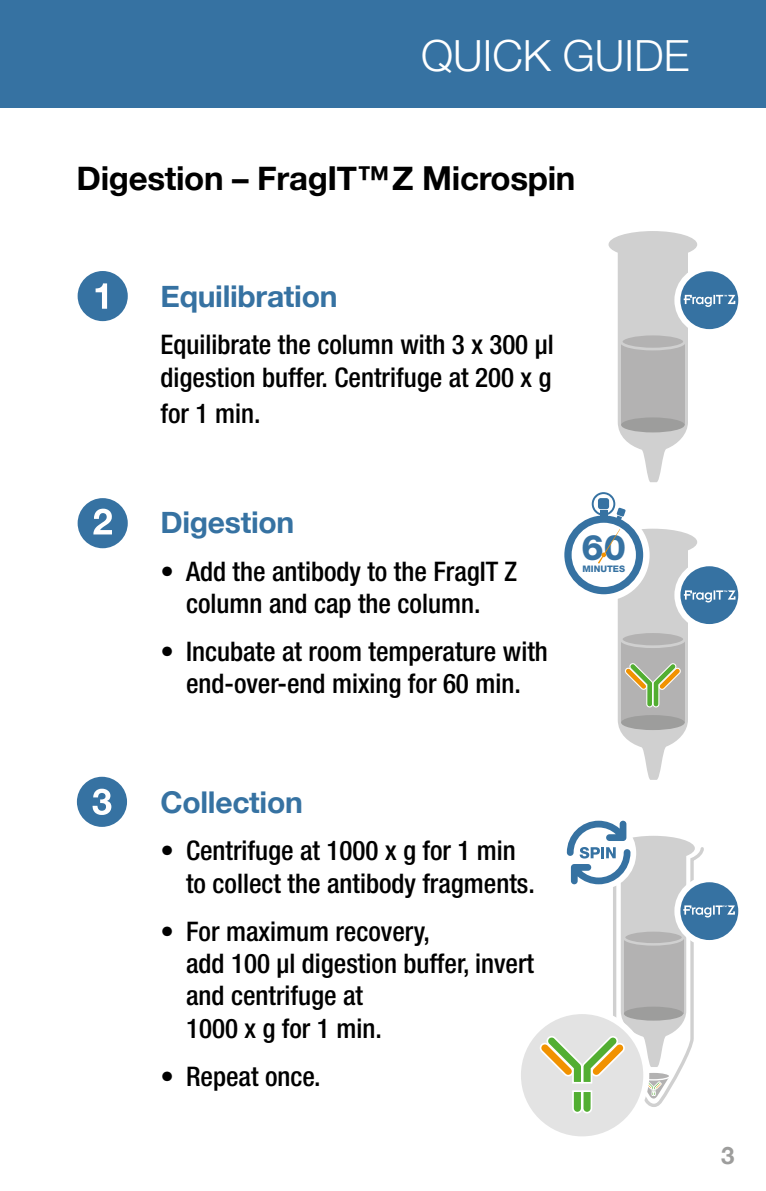
<style>
.page{position:relative;width:766px;height:1191px;background:#fff}
.page>*{position:absolute;margin:0;border:0;box-sizing:border-box;transform-origin:0 0}
.t1{font:300 43.2px "Helvetica Neue";color:#fff}
.t2{font:800 35.1px "Helvetica Neue";color:#3672a2}
.t3{font:700 33px "Helvetica Neue";letter-spacing:-.01em;color:#000}
.t4{font:700 30px "Helvetica Neue";letter-spacing:-.01em;color:#3672a2}
.t5{font:500 condensed 27px/32.4px "Helvetica Neue";color:#000}
.t6{font:700 24px "Helvetica Neue";color:#9d9d9c}
.t7{font:800 9px "Helvetica Neue";color:#3672a2}
</style>
<div class="page">
<svg style="left:517px;top:1011px;width:129px;height:128px;fill:#e3e3e3"></svg>
<div style="left:514px;top:1008px;width:135px;height:134px;border:6px solid #fff;border-radius:50%"></div>
<div style="left:78px;top:271px;width:50px;height:50px;background:#3672a2;border-radius:50%"></div>
<svg style="left:96px;top:283px;width:11px;height:26px"></svg>
<div style="left:0;top:0;width:765px;height:108px;background:#3672a2"></div>
<div style="left:78px;top:498px;width:50px;height:50px;background:#3672a2;border-radius:50%"></div>
<svg style="left:93px;top:508px;width:19px;height:26px"></svg>
<div style="left:77px;top:776px;width:50px;height:51px;background:#3672a2;border-radius:50%"></div>
<svg style="left:92px;top:788px;width:19px;height:27px"></svg>
<div style="left:674px;top:265px;width:70px;height:70px;border:6px solid #fff;border-radius:50%"></div>
<div style="left:674px;top:560px;width:70px;height:70px;border:6px solid #fff;border-radius:50%"></div>
<svg style="left:677px;top:879px;width:64px;height:64px"></svg>
<div style="left:674px;top:876px;width:70px;height:70px;border:6px solid #fff;border-radius:50%"></div>
<svg style="left:608px;top:231px;width:127px;height:251px"></svg>
<svg style="left:564px;top:492px;width:171px;height:288px"></svg>
<svg style="left:538px;top:820px;width:196px;height:294px"></svg>
<h1 class="t1" style="left:421px;top:29px;width:270px">QUICK GUIDE</h1>
<p class="t3" style="left:77px;top:152px;width:500px">Digestion – FragIT™Z Microspin</p>
<p class="t4" style="left:160px;top:272px;width:178px">Equilibration</p>
<p class="t5" style="left:160px;top:328px;width:394px">Equilibrate the column with 3 x 300 μl digestion buffer. Centrifuge at 200 x g</p>
<p class="t5" style="left:160px;top:396px;width:101px">for 1 min.</p>
<p class="t4" style="left:160px;top:499px;width:135px">Digestion</p>
<p class="t5" style="left:160px;top:555px;width:358px;text-align:center">• Add the antibody to the FragIT Z column and cap the column.</p>
<p class="t5" style="left:160px;top:635px;width:389px;text-align:center">• Incubate at room temperature with end-over-end mixing for 60 min.</p>
<p class="t2" style="left:581px;top:527px;width:46px">60</p>
<p class="t7" style="left:582px;top:563px;width:44px">MINUTES</p>
<p class="t4" style="left:160px;top:778px;width:144px">Collection</p>
<p class="t5" style="left:186px;top:834px;width:350px;text-indent:-26px">• Centrifuge at 1000 x g for 1 min to collect the antibody fragments.</p>
<p class="t5" style="left:186px;top:914px;width:349px;text-indent:-26px">• For maximum recovery,<br>add 100 μl digestion buffer, invert and centrifuge at<br>1000 x g for 1 min.</p>
<p class="t5" style="left:160px;top:1059px;width:161px">• Repeat once.</p>
<p class="t6" style="left:720px;top:1137px;width:15px">3</p>
</div>
